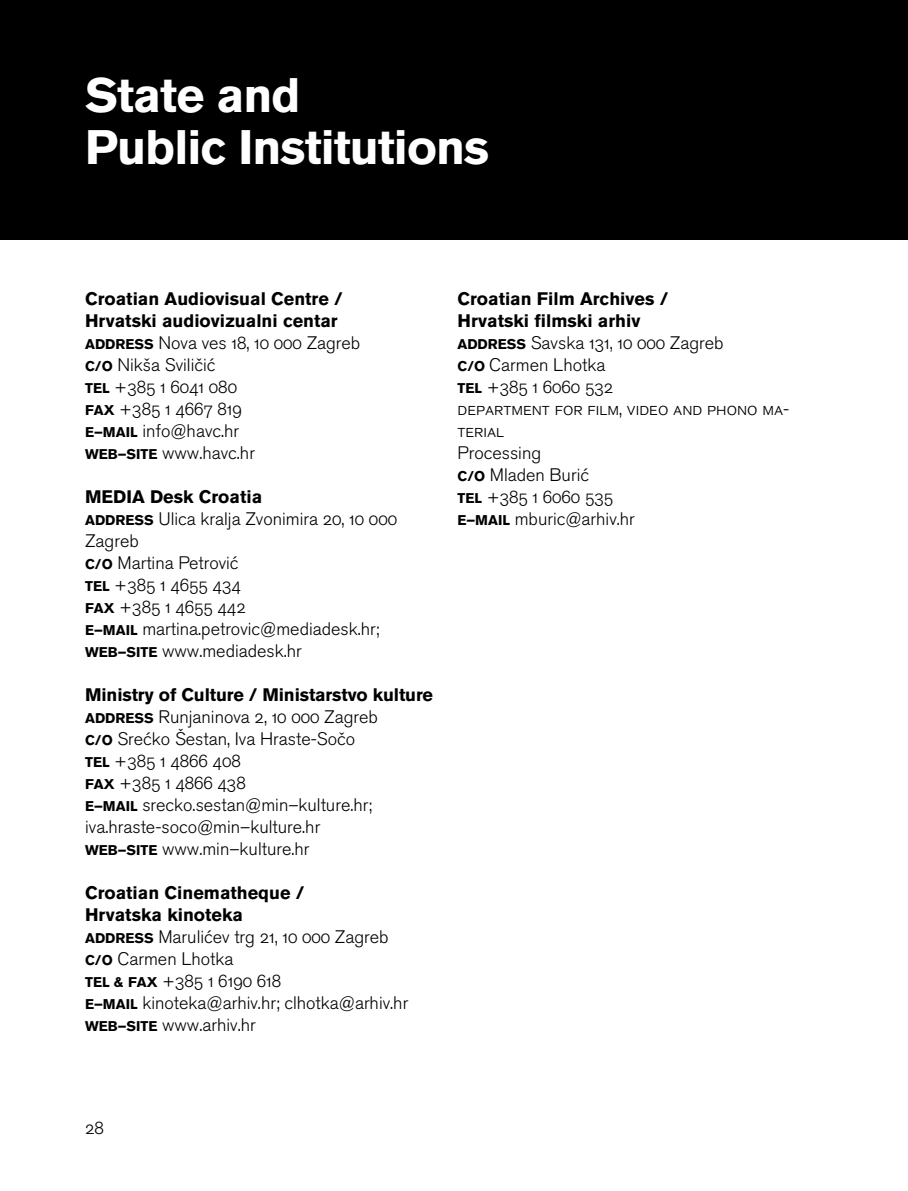
<style>
.page{position:relative;width:908px;height:1191px;background:#fff}
.page>*{position:absolute;margin:0;border:0;box-sizing:border-box;transform-origin:0 0}
.t1{font:700 48px/52px "Akzidenz Grotesk CE";letter-spacing:-.02em;color:#fff}
.t2{font:18px/22px "Akzidenz Grotesk CE Light Os F";color:#000}
.t3{font:700 18px/22px "Akzidenz Grotesk CE";color:#000}
.t4{font:18px/22px "Akzidenz Grotesk CE Light SC";color:#000}
.t5{font:700 14px "Akzidenz Grotesk CE";color:#000}
.s1{font-family:"Akzidenz Grotesk CE";font-weight:700;font-size:14px}
</style>
<div class="page">
<div style="left:0;top:0;width:907px;height:239px;background:#000"></div>
<h1 class="t1" style="left:85px;top:70px;width:405px">State and<br>Public Institutions</h1>
<p class="t3" style="left:85px;top:288px;width:259px">Croatian Audiovisual Centre /<br>Hrvatski audiovizualni centar</p>
<p class="t5" style="left:85px;top:336px;width:21px">Address</p>
<p class="t2" style="left:85px;top:332px;width:276px;text-indent:73px">Nova ves 18, 10 000 Zagreb <span class="s1">c/o</span> Nikša Sviličić<br><span class="s1">Tel</span> +385 1 6041 080<br><span class="s1">Fax</span> +385 1 4667 819</p>
<p class="t5" style="left:85px;top:424px;width:28px">E–mai</p>
<p class="t2" style="left:130px;top:420px;width:111px"><span class="s1">l</span> info@havc.hr</p>
<p class="t5" style="left:85px;top:446px;width:51px">Web–site</p>
<p class="t2" style="left:162px;top:442px;width:94px">www.havc.hr</p>
<p class="t3" style="left:85px;top:486px;width:178px">MEDIA Desk Croatia</p>
<p class="t5" style="left:85px;top:512px;width:21px">Address</p>
<p class="t2" style="left:158px;top:508px;width:240px">Ulica kralja Zvonimira 20, 10 000</p>
<p class="t2" style="left:85px;top:530px;width:162px">Zagreb<br><span class="s1">c/o</span> Martina Petrović<br><span class="s1">Tel</span> +385 1 4655 434<br><span class="s1">Fax</span> +385 1 4655 442</p>
<p class="t5" style="left:85px;top:622px;width:28px">E–mai</p>
<p class="t2" style="left:130px;top:618px;width:251px"><span class="s1">l</span> martina.petrovic@mediadesk.hr;</p>
<p class="t5" style="left:85px;top:644px;width:51px">Web–site</p>
<p class="t2" style="left:162px;top:640px;width:141px">www.mediadesk.hr</p>
<p class="t3" style="left:85px;top:684px;width:349px">Ministry of Culture / Ministarstvo kulture</p>
<p class="t5" style="left:85px;top:710px;width:21px">Address</p>
<p class="t2" style="left:85px;top:706px;width:294px;text-indent:73px">Runjaninova 2, 10 000 Zagreb <span class="s1">c/o</span> Srećko Šestan, Iva Hraste-Sočo<br><span class="s1">Tel</span> +385 1 4866 408<br><span class="s1">Fax</span> +385 1 4866 438</p>
<p class="t5" style="left:85px;top:798px;width:28px">E–mai</p>
<p class="t2" style="left:85px;top:794px;width:288px;text-indent:45px"><span class="s1">l</span> srecko.sestan@min–kulture.hr; iva.hraste-soco@min–kulture.hr</p>
<p class="t5" style="left:85px;top:842px;width:51px">Web–site</p>
<p class="t2" style="left:162px;top:838px;width:149px">www.min–kulture.hr</p>
<p class="t3" style="left:85px;top:882px;width:221px">Croatian Cinematheque /<br>Hrvatska kinoteka</p>
<p class="t5" style="left:85px;top:930px;width:21px">Address</p>
<p class="t2" style="left:85px;top:926px;width:305px;text-indent:73px">Marulićev trg 21, 10 000 Zagreb <span class="s1">c/o</span> Carmen Lhotka<br><span class="s1">Tel &amp; Fax</span> +385 1 6190 618</p>
<p class="t5" style="left:85px;top:996px;width:28px">E–mai</p>
<p class="t2" style="left:130px;top:992px;width:279px"><span class="s1">l</span> kinoteka@arhiv.hr; clhotka@arhiv.hr</p>
<p class="t5" style="left:85px;top:1018px;width:51px">Web–site</p>
<p class="t2" style="left:162px;top:1014px;width:95px">www.arhiv.hr</p>
<p class="t3" style="left:457px;top:288px;width:212px">Croatian Film Archives /<br>Hrvatski filmski arhiv</p>
<p class="t5" style="left:457px;top:336px;width:21px">Address</p>
<p class="t2" style="left:457px;top:332px;width:267px;text-indent:73px">Savska 131, 10 000 Zagreb <span class="s1">c/o</span> Carmen Lhotka<br><span class="s1">Tel</span> +385 1 6060 532</p>
<p class="t4" style="left:457px;top:398px;width:333px">department for film, video and phono ma&shy;terial</p>
<p class="t2" style="left:457px;top:442px;width:157px">Processing<br><span class="s1">c/o</span> Mladen Burić<br><span class="s1">Tel</span> +385 1 6060 535</p>
<p class="t5" style="left:457px;top:512px;width:28px">E–mai</p>
<p class="t2" style="left:502px;top:508px;width:134px"><span class="s1">l</span> mburic@arhiv.hr</p>
<p class="t2" style="left:85px;top:1117px;width:20px">28</p>
</div>
